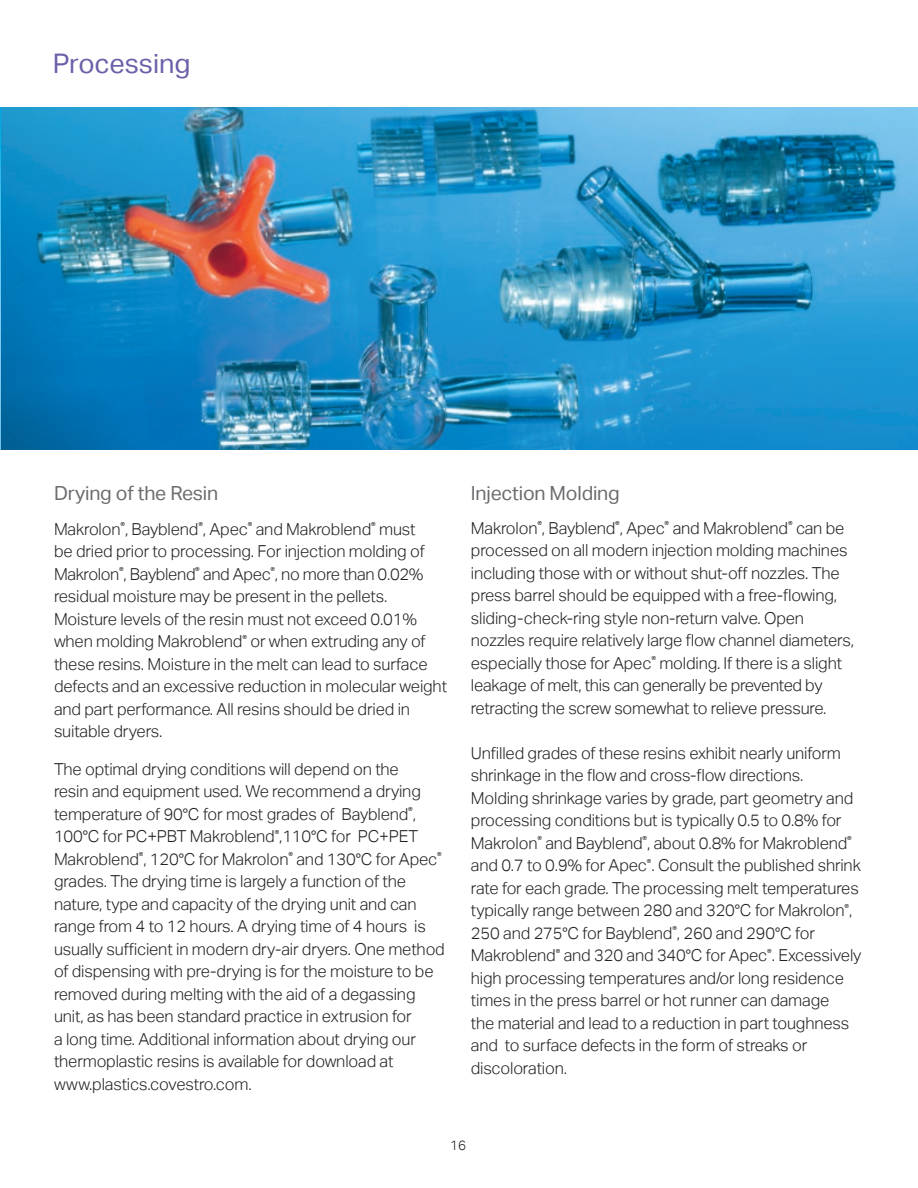
<style>
.page{position:relative;width:918px;height:1188px;background:#fff}
.page>*{position:absolute;margin:0;border:0;box-sizing:border-box;transform-origin:0 0}
.t1{font:27px "Aktiv Grotesk";color:#6e5fa9}
.t2{font:19.5px "Aktiv Grotesk";letter-spacing:-.01em;color:#6c6d70}
.t3{font:300 16.5px/22.5px "Aktiv Grotesk";letter-spacing:-.01em;color:#231f20}
.t4{font:300 13.5px "Aktiv Grotesk";color:#231f20}
</style>
<div class="page">
<img style="left:0;top:108px;width:918px;height:342px">
<p class="t1" style="left:53px;top:48px;width:139px">Processing</p>
<p class="t2" style="left:54px;top:482px;width:166px">Drying of the Resin</p>
<p class="t3" style="left:54px;top:518px;width:372px">Makrolon<sup>®</sup>, Bayblend<sup>®</sup>, Apec<sup>®</sup> and Makroblend<sup>®</sup> must be dried prior to processing. For injection molding of<br>Makrolon<sup>®</sup>, Bayblend<sup>®</sup> and Apec<sup>®</sup>, no more than 0.02%</p>
<p class="t3" style="left:54px;top:585px;width:335px">residual moisture may be present in the pellets.</p>
<p class="t3" style="left:54px;top:608px;width:375px">Moisture levels of the resin must not exceed 0.01% when molding Makroblend<sup>®</sup> or when extruding any of these resins. Moisture in the melt can lead to surface</p>
<p class="t3" style="left:54px;top:675px;width:395px">defects and an excessive reduction in molecular weight</p>
<p class="t3" style="left:54px;top:698px;width:358px">and part performance. All resins should be dried in suitable dryers.</p>
<p class="t3" style="left:54px;top:758px;width:392px">The optimal drying conditions will depend on the<br>resin and equipment used. We recommend a drying temperature of 90°C for most grades of Bayblend<sup>®</sup>, 100°C for PC+PBT Makroblend<sup>®</sup>,110°C for PC+PET Makroblend<sup>®</sup>, 120°C for Makrolon<sup>®</sup> and 130°C for Apec<sup>® </sup>grades. The drying time is largely a function of the nature, type and capacity of the drying unit and can range from 4 to 12 hours. A drying time of 4 hours is usually sufficient in modern dry-air dryers. One method of dispensing with pre-drying is for the moisture to be removed during melting with the aid of a degassing unit, as has been standard practice in extrusion for<br>a long time. Additional information about drying our thermoplastic resins is available for download at</p>
<p class="t3" style="left:54px;top:1073px;width:199px">www.plastics.covestro.com.</p>
<p class="t2" style="left:471px;top:482px;width:150px">Injection Molding</p>
<p class="t3" style="left:471px;top:517px;width:385px">Makrolon<sup>®</sup>, Bayblend<sup>®</sup>, Apec<sup>®</sup> and Makroblend<sup>®</sup> can be processed on all modern injection molding machines including those with or without shut-off nozzles. The press barrel should be equipped with a free-flowing, sliding-check-ring style non-return valve. Open nozzles require relatively large flow channel diameters, especially those for Apec<sup>®</sup> molding. If there is a slight leakage of melt, this can generally be prevented by retracting the screw somewhat to relieve pressure.</p>
<p class="t3" style="left:471px;top:742px;width:392px">Unfilled grades of these resins exhibit nearly uniform shrinkage in the flow and cross-flow directions.<br>Molding shrinkage varies by grade, part geometry and processing conditions but is typically 0.5 to 0.8% for Makrolon<sup>®</sup> and Bayblend<sup>®</sup>, about 0.8% for Makroblend<sup>® </sup>and 0.7 to 0.9% for Apec<sup>®</sup>. Consult the published shrink rate for each grade. The processing melt temperatures typically range between 280 and 320°C for Makrolon<sup>®</sup>, 250 and 275°C for Bayblend<sup>®</sup>, 260 and 290°C for Makroblend<sup>®</sup> and 320 and 340°C for Apec<sup>®</sup>. Excessively high processing temperatures and/or long residence times in the press barrel or hot runner can damage<br>the material and lead to a reduction in part toughness and to surface defects in the form of streaks or discoloration.</p>
<p class="t4" style="left:450px;top:1138px;width:17px">16</p>
</div>
